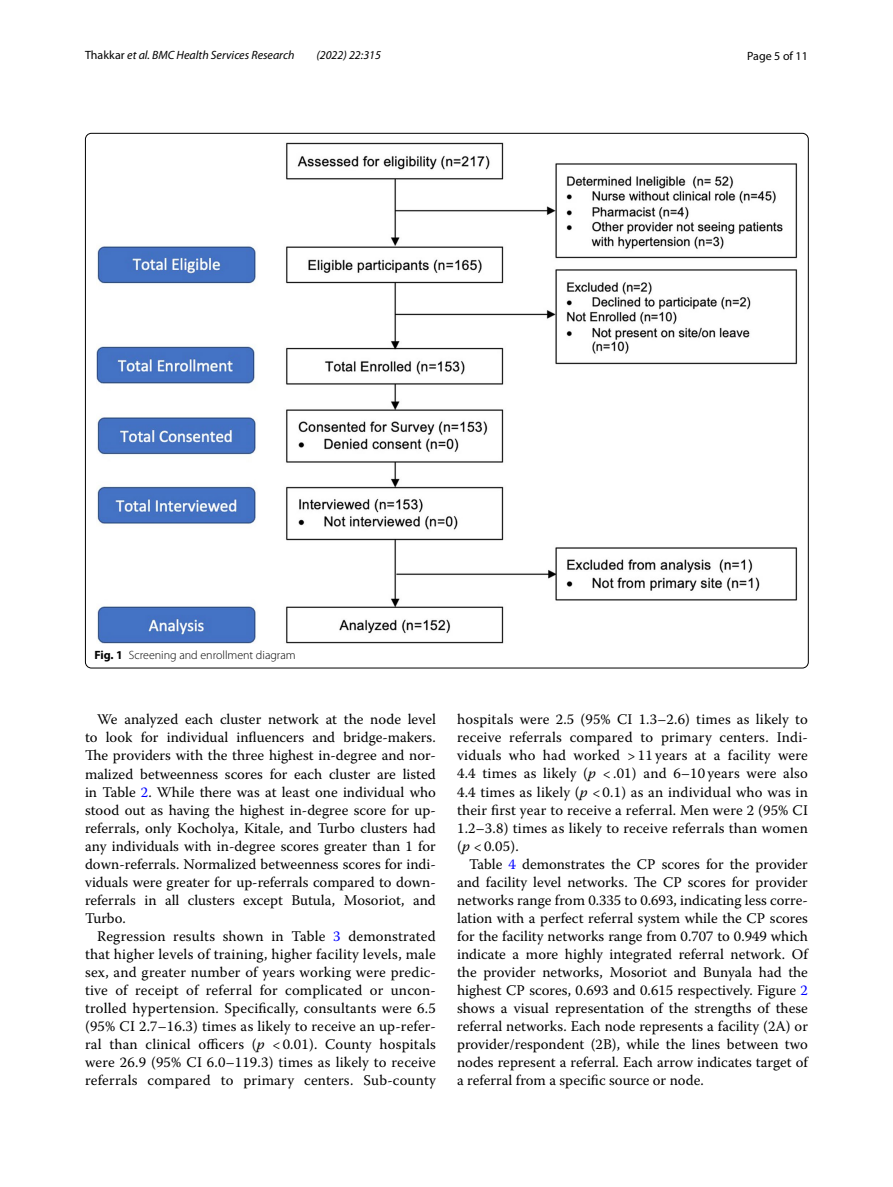
<style>
.page{position:relative;width:893px;height:1187px;background:#fff}
.page>*{position:absolute;margin:0;border:0;box-sizing:border-box;transform-origin:0 0}
.t1{font:14.7px/18px "Warnock Pro";letter-spacing:.005em;color:#000;text-align:justify}
.t2{font:italic 12px "Myriad Pro";color:#000}
.t3{font:300 12px "Myriad Pro";color:#000}
.t4{font:12px "Myriad Pro";color:#000}
.s1{font-style:normal}
.s2{font-weight:700}
.s3{color:#00f}
.s4{font-style:italic}
</style>
<div class="page">
<img style="left:97px;top:142px;width:700px;height:501px">
<p class="t2" style="left:85px;top:48px;width:211px"><span class="s1">Thakkar</span> et al. BMC Health Services Research</p>
<p class="t2" style="left:316px;top:48px;width:66px">(2022) 22:315</p>
<p class="t4" style="left:747px;top:48px;width:62px">Page 5 of 11</p>
<p class="t3" style="left:94px;top:648px;width:203px"><span class="s2">Fig. 1</span> Screening and enrollment diagram</p>
<p class="t1" style="left:85px;top:710px;width:352px;text-indent:12px">We analyzed each cluster network at the node level to look for individual influencers and bridge-makers.<br>The providers with the three highest in-degree and nor&shy;malized betweenness scores for each cluster are listed in Table <span class="s3">2</span>. While there was at least one individual who stood out as having the highest in-degree score for up&shy;referrals, only Kocholya, Kitale, and Turbo clusters had any individuals with in-degree scores greater than 1 for down-referrals. Normalized betweenness scores for indi&shy;viduals were greater for up-referrals compared to down&shy;referrals in all clusters except Butula, Mosoriot, and Turbo.</p>
<p class="t1" style="left:85px;top:926px;width:352px;text-indent:12px">Regression results shown in Table <span class="s3">3</span> demonstrated that higher levels of training, higher facility levels, male sex, and greater number of years working were predic&shy;tive of receipt of referral for complicated or uncon&shy;trolled hypertension. Specifically, consultants were 6.5 (95% CI 2.7–16.3) times as likely to receive an up-refer&shy;ral than clinical officers (<span class="s4">p</span> &lt; 0.01). County hospitals were 26.9 (95% CI 6.0–119.3) times as likely to receive referrals compared to primary centers. Sub-county</p>
<p class="t1" style="left:457px;top:710px;width:352px">hospitals were 2.5 (95% CI 1.3–2.6) times as likely to receive referrals compared to primary centers. Indi&shy;viduals who had worked &gt; 11 years at a facility were 4.4 times as likely (<span class="s4">p</span> &lt; .01) and 6–10 years were also 4.4 times as likely (<span class="s4">p</span> &lt; 0.1) as an individual who was in their first year to receive a referral. Men were 2 (95% CI 1.2–3.8) times as likely to receive referrals than women (<span class="s4">p</span> &lt; 0.05).</p>
<p class="t1" style="left:457px;top:854px;width:352px;text-indent:12px">Table <span class="s3">4</span> demonstrates the CP scores for the provider and facility level networks. The CP scores for provider networks range from 0.335 to 0.693, indicating less corre&shy;lation with a perfect referral system while the CP scores for the facility networks range from 0.707 to 0.949 which indicate a more highly integrated referral network. Of the provider networks, Mosoriot and Bunyala had the highest CP scores, 0.693 and 0.615 respectively. Figure <span class="s3">2 </span>shows a visual representation of the strengths of these referral networks. Each node represents a facility (2A) or provider/respondent (2B), while the lines between two nodes represent a referral. Each arrow indicates target of a referral from a specific source or node.</p>
</div>
